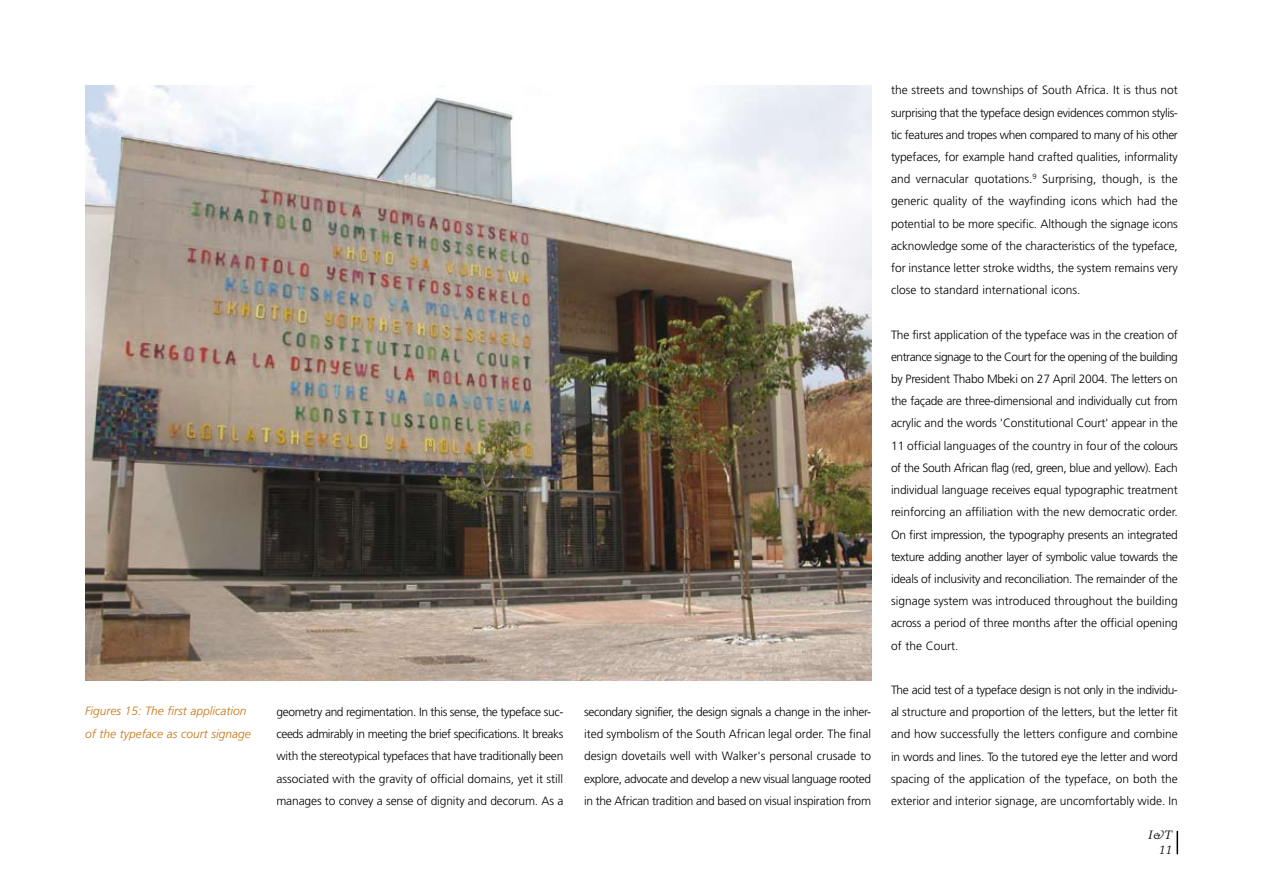
<style>
.page{position:relative;width:1263px;height:893px;background:#fff}
.page>*{position:absolute;margin:0;border:0;box-sizing:border-box;transform-origin:0 0}
.t1{font:300 12px/22.2px "Frutiger";letter-spacing:-.01em;color:#000;text-align:justify}
.t2{font:italic 300 12px/22.2px "Frutiger";color:#c57616}
.t3{font:italic 12px/15px "Trump Mediaeval";color:#000;text-align:right}
</style>
<div class="page">
<hr style="left:1176px;top:831px;width:2px;height:23px;background:#000">
<img style="left:85px;top:85px;width:786px;height:595px">
<p class="t2" style="left:85px;top:700px;width:167px">Figures 15: The first application of the typeface as court signage</p>
<p class="t1" style="left:276px;top:701px;width:288px">geometry and regimentation. In this sense, the typeface suc&shy;ceeds admirably in meeting the brief specifications. It breaks with the stereotypical typefaces that have traditionally been associated with the gravity of official domains, yet it still manages to convey a sense of dignity and decorum. As a</p>
<p class="t1" style="left:584px;top:701px;width:288px">secondary signifier, the design signals a change in the inher&shy;ited symbolism of the South African legal order. The final design dovetails well with Walker's personal crusade to explore, advocate and develop a new visual language rooted in the African tradition and based on visual inspiration from</p>
<p class="t1" style="left:891px;top:79px;width:288px">the streets and townships of South Africa. It is thus not surprising that the typeface design evidences common stylis&shy;tic features and tropes when compared to many of his other typefaces, for example hand crafted qualities, informality and vernacular quotations.<sup>9</sup> Surprising, though, is the generic quality of the wayfinding icons which had the potential to be more specific. Although the signage icons acknowledge some of the characteristics of the typeface, for instance letter stroke widths, the system remains very close to standard international icons.</p>
<p class="t1" style="left:891px;top:323px;width:288px">The first application of the typeface was in the creation of entrance signage to the Court for the opening of the building by President Thabo Mbeki on 27 April 2004. The letters on the façade are three-dimensional and individually cut from acrylic and the words 'Constitutional Court' appear in the 11 official languages of the country in four of the colours of the South African flag (red, green, blue and yellow). Each individual language receives equal typographic treatment reinforcing an affiliation with the new democratic order.<br>On first impression, the typography presents an integrated texture adding another layer of symbolic value towards the ideals of inclusivity and reconciliation. The remainder of the signage system was introduced throughout the building across a period of three months after the official opening of the Court.</p>
<p class="t1" style="left:891px;top:679px;width:288px">The acid test of a typeface design is not only in the individu&shy;al structure and proportion of the letters, but the letter fit and how successfully the letters configure and combine in words and lines. To the tutored eye the letter and word spacing of the application of the typeface, on both the exterior and interior signage, are uncomfortably wide. In</p>
<p class="t3" style="left:1148px;top:827px;width:26px">I&amp;T<br>11</p>
</div>
